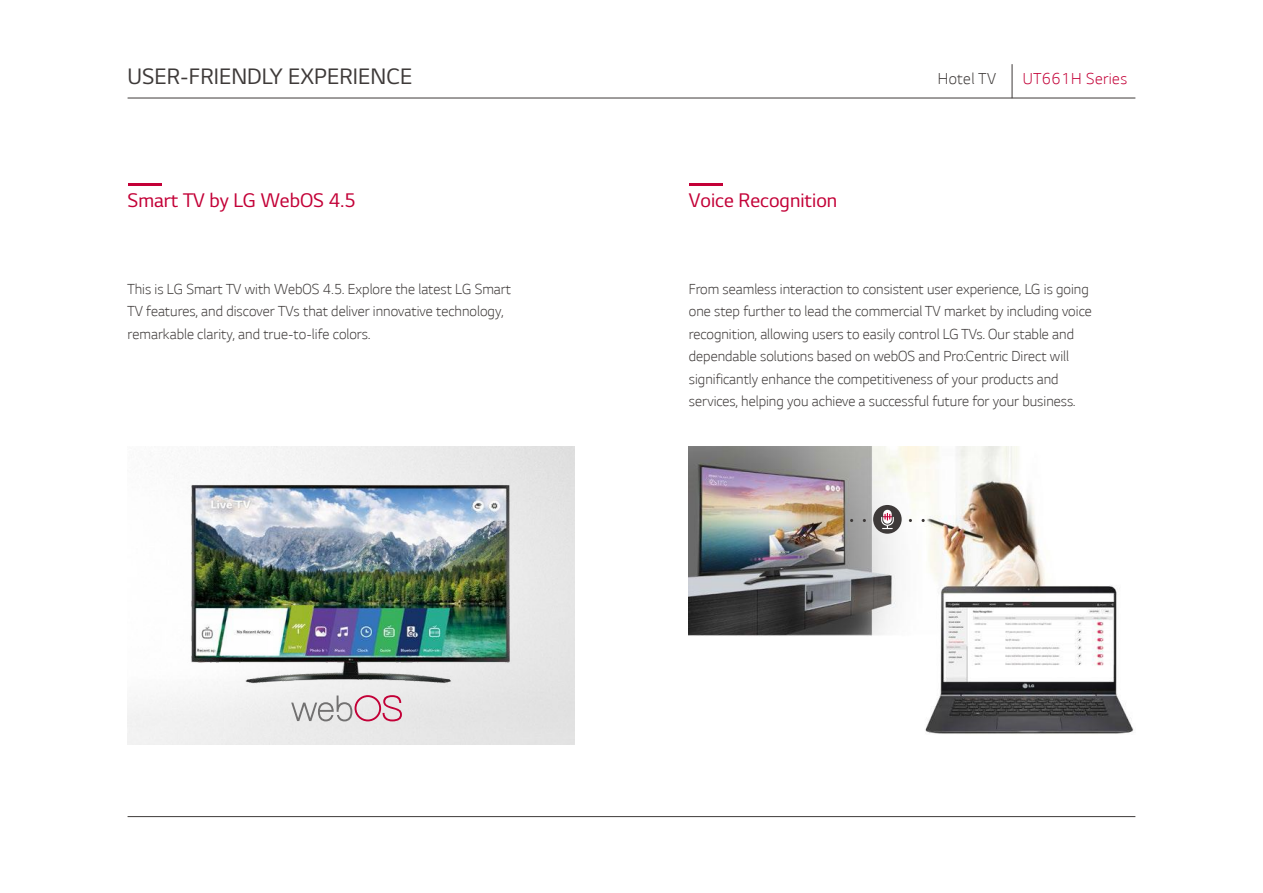
<style>
.page{position:relative;width:1263px;height:893px;background:#fff}
.page>*{position:absolute;margin:0;border:0;box-sizing:border-box;transform-origin:0 0}
.t1{font:25.5px "LG Smart";color:#3e3a39}
.t2{font:22.5px "LG Smart";color:#c30037}
.t3{font:300 18px "LG Smart";letter-spacing:.025em;color:#c30037}
.t4{font:300 18px "LG Smart";letter-spacing:.025em;color:#3e3a39}
.t5{font:300 16.5px/22.5px "LG Smart";color:#3e3a39}
</style>
<div class="page">
<hr style="left:128px;top:98px;width:1007px;height:1px;background:#3e3a39">
<hr style="left:128px;top:816px;width:1007px;height:1px;background:#3e3a39">
<hr style="left:1012px;top:64px;width:1px;height:34px;background:#3e3a39">
<hr style="left:128px;top:183px;width:33px;height:2px;background:#c30037">
<hr style="left:689px;top:183px;width:34px;height:2px;background:#c30037">
<img style="left:188px;top:480px;width:326px;height:206px">
<img style="left:689px;top:446px;width:445px;height:288px">
<svg style="left:291px;top:695px;width:111px;height:26px;background:#d7c4c9"></svg>
<div style="left:873px;top:505px;width:29px;height:29px;background:#3e3a39;border-radius:50%"></div>
<svg style="left:881px;top:510px;width:13px;height:19px"></svg>
<h1 class="t1" style="left:128px;top:63px;width:286px">USER-FRIENDLY EXPERIENCE</h1>
<p class="t4" style="left:938px;top:69px;width:60px">Hotel TV</p>
<p class="t3" style="left:1023px;top:69px;width:106px">UT661H Series</p>
<h2 class="t2" style="left:128px;top:188px;width:230px">Smart TV by LG WebOS 4.5</h2>
<h2 class="t2" style="left:689px;top:188px;width:150px">Voice Recognition</h2>
<p class="t5" style="left:128px;top:278px;width:385px">This is LG Smart TV with WebOS 4.5. Explore the latest LG Smart<br>TV features, and discover TVs that deliver innovative technology, remarkable clarity, and true-to-life colors.</p>
<p class="t5" style="left:689px;top:278px;width:404px">From seamless interaction to consistent user experience, LG is going one step further to lead the commercial TV market by including voice recognition, allowing users to easily control LG TVs. Our stable and dependable solutions based on webOS and Pro:Centric Direct will significantly enhance the competitiveness of your products and services, helping you achieve a successful future for your business.</p>
</div>
